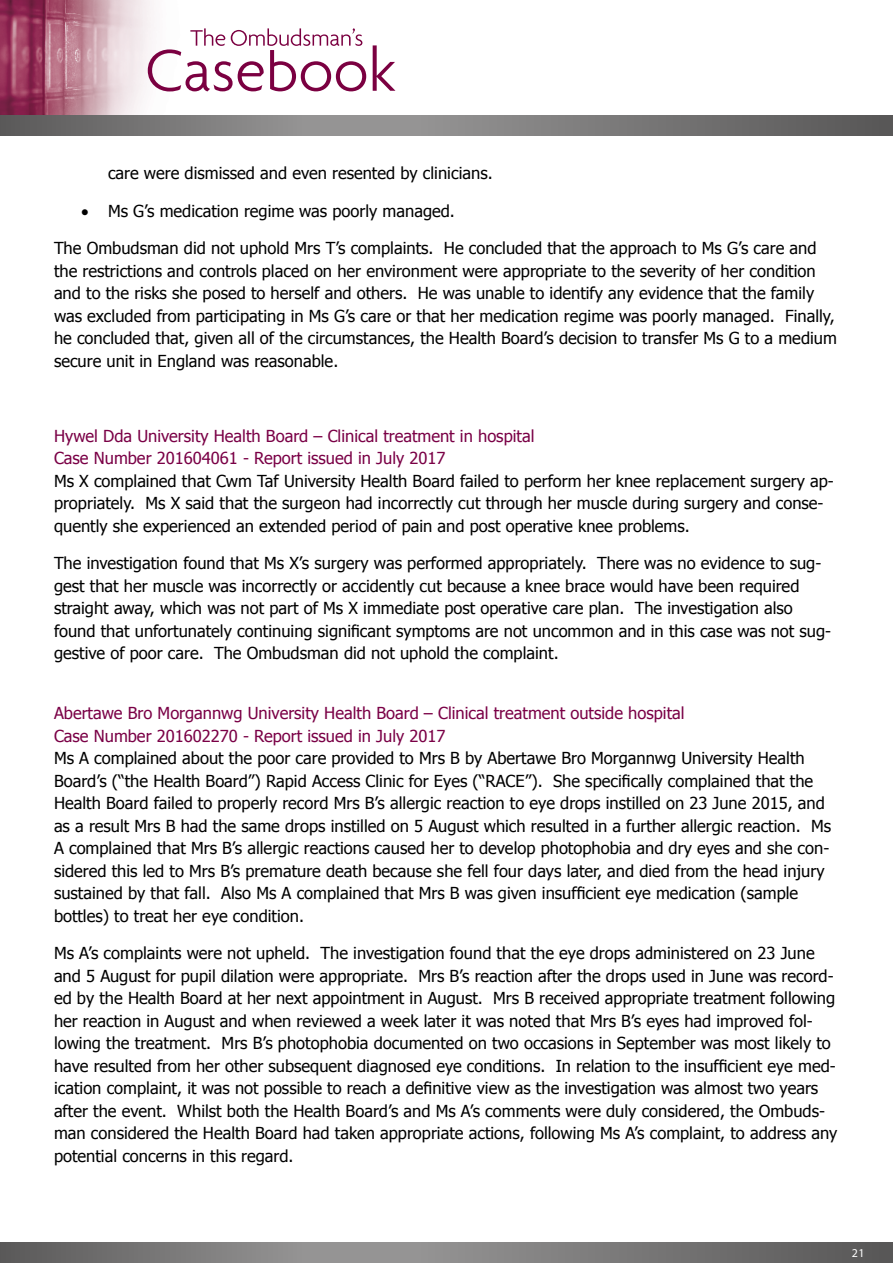
<style>
.page{position:relative;width:893px;height:1263px;background:#fff}
.page>*{position:absolute;margin:0;border:0;box-sizing:border-box;transform-origin:0 0}
.t1{font:16.5px/22.5px "Tahoma";color:#000}
.t2{font:16.5px/22.5px "Tahoma";color:#7a0046}
.t3{font:12px "Myriad Pro";color:#fff}
</style>
<div class="page">
<img style="left:0;top:0;width:396px;height:115px">
<svg style="left:0;top:115px;width:893px;height:21px"></svg>
<svg style="left:0;top:1242px;width:893px;height:21px"></svg>
<svg style="left:373px;top:45px;width:22px;height:46px"></svg>
<svg style="left:148px;top:28px;width:218px;height:63px"></svg>
<p class="t1" style="left:108px;top:161px;width:386px">care were dismissed and even resented by clinicians.</p>
<p class="t1" style="left:81px;top:199px;width:375px">• Ms G’s medication regime was poorly managed.</p>
<p class="t1" style="left:54px;top:236px;width:784px">The Ombudsman did not uphold Mrs T’s complaints. He concluded that the approach to Ms G’s care and the restrictions and controls placed on her environment were appropriate to the severity of her condition and to the risks she posed to herself and others. He was unable to identify any evidence that the family was excluded from participating in Ms G’s care or that her medication regime was poorly managed. Finally, he concluded that, given all of the circumstances, the Health Board’s decision to transfer Ms G to a medium secure unit in England was reasonable.</p>
<p class="t2" style="left:54px;top:424px;width:482px">Hywel Dda University Health Board – Clinical treatment in hospital<br>Case Number 201604061 - Report issued in July 2017</p>
<p class="t1" style="left:54px;top:469px;width:781px">Ms X complained that Cwm Taf University Health Board failed to perform her knee replacement surgery ap&shy;propriately. Ms X said that the surgeon had incorrectly cut through her muscle during surgery and conse&shy;quently she experienced an extended period of pain and post operative knee problems.</p>
<p class="t1" style="left:54px;top:551px;width:779px">The investigation found that Ms X’s surgery was performed appropriately. There was no evidence to sug&shy;gest that her muscle was incorrectly or accidently cut because a knee brace would have been required straight away, which was not part of Ms X immediate post operative care plan. The investigation also found that unfortunately continuing significant symptoms are not uncommon and in this case was not sug&shy;gestive of poor care. The Ombudsman did not uphold the complaint.</p>
<p class="t2" style="left:54px;top:701px;width:632px">Abertawe Bro Morgannwg University Health Board – Clinical treatment outside hospital<br>Case Number 201602270 - Report issued in July 2017</p>
<p class="t1" style="left:54px;top:746px;width:779px">Ms A complained about the poor care provided to Mrs B by Abertawe Bro Morgannwg University Health Board’s (“the Health Board”) Rapid Access Clinic for Eyes (“RACE”). She specifically complained that the Health Board failed to properly record Mrs B’s allergic reaction to eye drops instilled on 23 June 2015, and as a result Mrs B had the same drops instilled on 5 August which resulted in a further allergic reaction. Ms A complained that Mrs B’s allergic reactions caused her to develop photophobia and dry eyes and she con&shy;sidered this led to Mrs B’s premature death because she fell four days later, and died from the head injury sustained by that fall. Also Ms A complained that Mrs B was given insufficient eye medication (sample bottles) to treat her eye condition.</p>
<p class="t1" style="left:54px;top:941px;width:785px">Ms A’s complaints were not upheld. The investigation found that the eye drops administered on 23 June and 5 August for pupil dilation were appropriate. Mrs B’s reaction after the drops used in June was record&shy;ed by the Health Board at her next appointment in August. Mrs B received appropriate treatment following her reaction in August and when reviewed a week later it was noted that Mrs B’s eyes had improved fol&shy;lowing the treatment. Mrs B’s photophobia documented on two occasions in September was most likely to have resulted from her other subsequent diagnosed eye conditions. In relation to the insufficient eye med&shy;ication complaint, it was not possible to reach a definitive view as the investigation was almost two years after the event. Whilst both the Health Board’s and Ms A’s comments were duly considered, the Ombuds&shy;man considered the Health Board had taken appropriate actions, following Ms A’s complaint, to address any potential concerns in this regard.</p>
<p class="t3" style="left:852px;top:1245px;width:14px">21</p>
</div>
